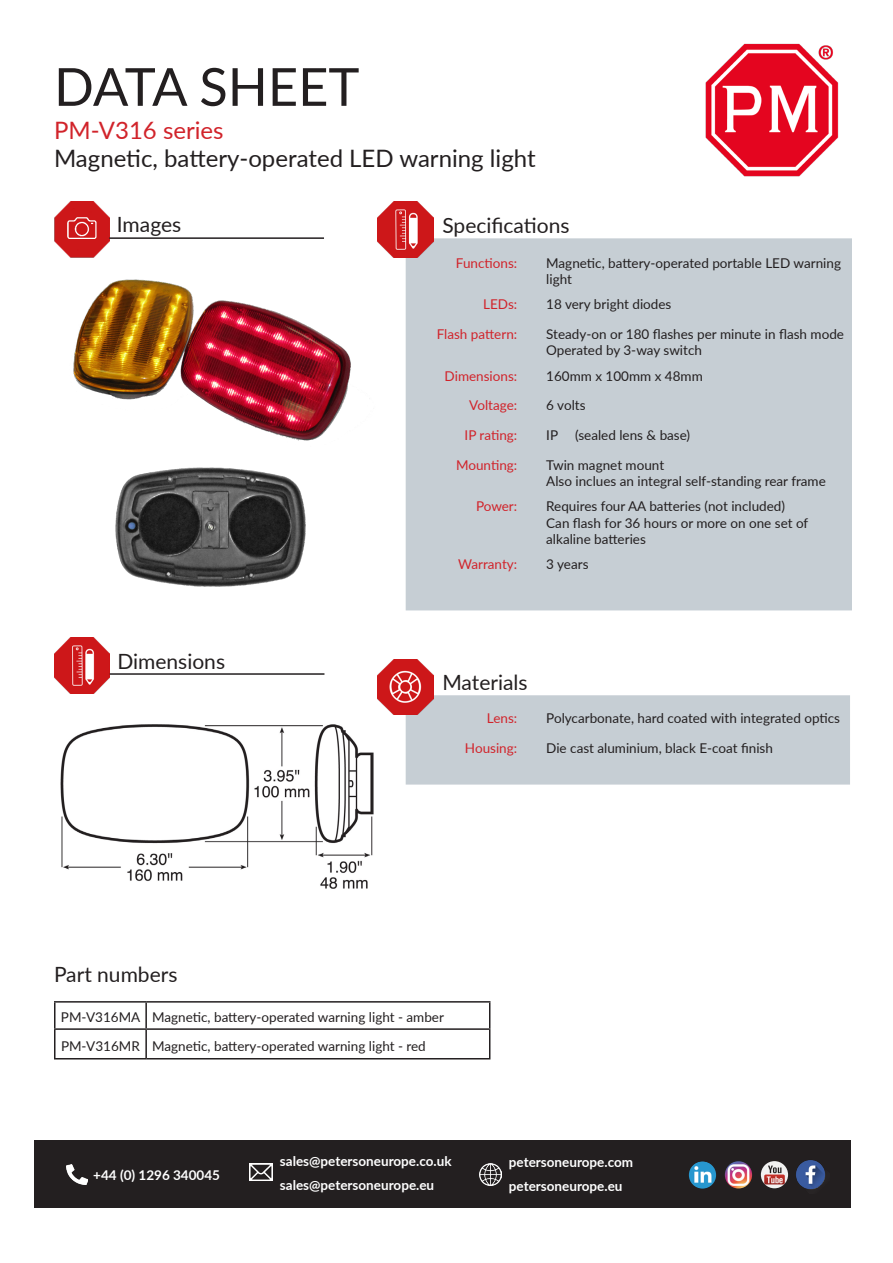
<style>
.page{position:relative;width:893px;height:1263px;background:#fff}
.page>*{position:absolute;margin:0;border:0;box-sizing:border-box;transform-origin:0 0}
.t1{font:52.5px "Lato";color:#231f20}
.t2{font:24px "Lato";color:#231f20}
.t3{font:24px "Lato";color:#d1232a}
.t4{font:21px "Lato";color:#231f20}
.t5{font:13.5px/16.2px "Lato";color:#231f20}
.t6{font:700 13.5px "Lato";color:#fff}
.t7{font:13.5px "Lato";color:#d1232a}
</style>
<div class="page">
<img style="left:705px;top:43px;width:134px;height:134px">
<img style="left:54px;top:202px;width:55px;height:55px">
<hr style="left:109px;top:237px;width:215px;height:2px;background:#231f20">
<div style="left:406px;top:238px;width:446px;height:372px;background:#c6ced4"></div>
<img style="left:378px;top:202px;width:56px;height:55px">
<div style="left:406px;top:695px;width:444px;height:89px;background:#c6ced4;border:2px solid #c6ced4"></div>
<img style="left:378px;top:659px;width:56px;height:56px">
<img style="left:54px;top:638px;width:56px;height:56px">
<hr style="left:110px;top:673px;width:214px;height:2px;background:#231f20">
<hr style="left:54px;top:1001px;width:92px;height:1px;background:#231f20">
<hr style="left:54px;top:1002px;width:2px;height:26px;background:#231f20">
<hr style="left:146px;top:1001px;width:344px;height:1px;background:#231f20">
<hr style="left:145px;top:1002px;width:2px;height:26px;background:#231f20">
<hr style="left:54px;top:1028px;width:92px;height:2px;background:#231f20">
<hr style="left:54px;top:1030px;width:2px;height:28px;background:#231f20">
<hr style="left:146px;top:1028px;width:344px;height:2px;background:#231f20">
<hr style="left:145px;top:1030px;width:2px;height:28px;background:#231f20">
<svg style="left:489px;top:1002px;width:1px;height:56px"></svg>
<hr style="left:54px;top:1058px;width:92px;height:1px;background:#231f20">
<hr style="left:146px;top:1058px;width:344px;height:1px;background:#231f20">
<img style="left:73px;top:279px;width:278px;height:162px">
<img style="left:115px;top:467px;width:191px;height:120px">
<img style="left:61px;top:724px;width:312px;height:164px">
<div style="left:34px;top:1140px;width:816px;height:67px;background:#231f20"></div>
<img style="left:66px;top:1164px;width:21px;height:21px">
<img style="left:249px;top:1163px;width:23px;height:17px">
<img style="left:479px;top:1163px;width:23px;height:23px">
<img style="left:761px;top:1161px;width:27px;height:27px;border-radius:14px">
<img style="left:725px;top:1161px;width:27px;height:27px;border-radius:13px">
<img style="left:689px;top:1161px;width:27px;height:27px;border-radius:14px">
<img style="left:796px;top:1160px;width:30px;height:30px">
<p class="t1" style="left:54px;top:49px;width:307px">DATA SHEET</p>
<p class="t3" style="left:54px;top:113px;width:171px">PM-V316 series</p>
<p class="t2" style="left:54px;top:141px;width:483px">Magnetic, battery-operated LED warning light</p>
<p class="t4" style="left:117px;top:210px;width:66px">Images</p>
<p class="t4" style="left:117px;top:646px;width:109px">Dimensions</p>
<p class="t4" style="left:54px;top:959px;width:125px">Part numbers</p>
<p class="t4" style="left:442px;top:210px;width:129px">Specifications</p>
<p class="t7" style="left:456px;top:253px;width:63px">Functions:</p>
<p class="t5" style="left:546px;top:254px;width:296px">Magnetic, battery-operated portable LED warning light</p>
<p class="t7" style="left:483px;top:295px;width:36px">LEDs:</p>
<p class="t5" style="left:546px;top:296px;width:127px">18 very bright diodes</p>
<p class="t7" style="left:437px;top:324px;width:82px">Flash pattern:</p>
<p class="t5" style="left:546px;top:325px;width:299px">Steady-on or 180 flashes per minute in flash mode</p>
<p class="t5" style="left:546px;top:342px;width:157px">Operated by 3-way switch</p>
<p class="t7" style="left:445px;top:366px;width:74px">Dimensions:</p>
<p class="t5" style="left:546px;top:367px;width:158px">160mm x 100mm x 48mm</p>
<p class="t7" style="left:469px;top:396px;width:49px">Voltage:</p>
<p class="t5" style="left:546px;top:397px;width:41px">6 volts</p>
<p class="t7" style="left:465px;top:426px;width:54px">IP rating:</p>
<p class="t5" style="left:546px;top:427px;width:13px">IP</p>
<p class="t5" style="left:575px;top:427px;width:117px">(sealed lens &amp; base)</p>
<p class="t7" style="left:456px;top:455px;width:63px">Mounting:</p>
<p class="t5" style="left:546px;top:456px;width:119px">Twin magnet mount</p>
<p class="t5" style="left:546px;top:472px;width:281px">Also inclues an integral self-standing rear frame</p>
<p class="t7" style="left:476px;top:497px;width:43px">Power:</p>
<p class="t5" style="left:546px;top:498px;width:240px">Requires four AA batteries (not included)</p>
<p class="t5" style="left:546px;top:514px;width:264px">Can flash for 36 hours or more on one set of alkaline batteries</p>
<p class="t7" style="left:458px;top:555px;width:60px">Warranty:</p>
<p class="t5" style="left:546px;top:556px;width:44px">3 years</p>
<p class="t4" style="left:442px;top:667px;width:87px">Materials</p>
<p class="t7" style="left:487px;top:708px;width:32px">Lens:</p>
<p class="t5" style="left:546px;top:709px;width:295px">Polycarbonate, hard coated with integrated optics</p>
<p class="t7" style="left:465px;top:738px;width:54px">Housing:</p>
<p class="t5" style="left:546px;top:739px;width:228px">Die cast aluminium, black E-coat finish</p>
<p class="t5" style="left:61px;top:1008px;width:81px">PM-V316MA</p>
<p class="t5" style="left:152px;top:1008px;width:293px">Magnetic, battery-operated warning light - amber</p>
<p class="t5" style="left:61px;top:1037px;width:80px">PM-V316MR</p>
<p class="t5" style="left:152px;top:1037px;width:275px">Magnetic, battery-operated warning light - red</p>
<p class="t6" style="left:93px;top:1165px;width:128px">+44 (0) 1296 340045</p>
<p class="t6" style="left:280px;top:1151px;width:173px">sales@petersoneurope.co.uk</p>
<p class="t6" style="left:509px;top:1152px;width:126px">petersoneurope.com</p>
<p class="t6" style="left:280px;top:1175px;width:156px">sales@petersoneurope.eu</p>
<p class="t6" style="left:509px;top:1176px;width:115px">petersoneurope.eu</p>
</div>
